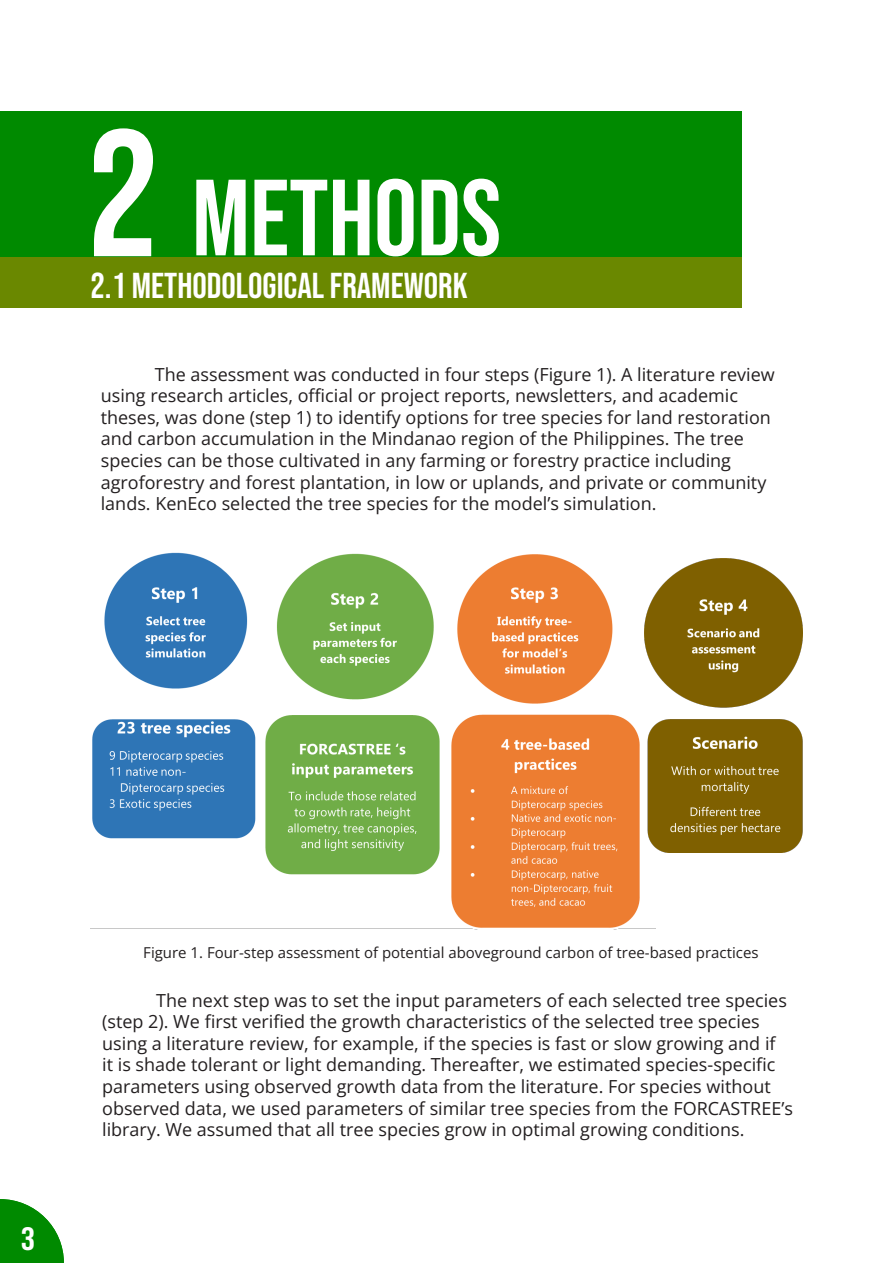
<style>
.page{position:relative;width:893px;height:1263px;background:#fff}
.page>*{position:absolute;margin:0;border:0;box-sizing:border-box;transform-origin:0 0}
.t1{font:180px "Bebas Neue";color:#fff}
.t2{font:108px "Bebas Neue";color:#fff}
.t3{font:36px "Bebas Neue";color:#fff}
.t4{font:32.4px "Bebas Neue";color:#fff;scale:1.11 1}
.t5{font:18px/21.6px "Open Sans";color:#231f20}
.t6{font:15px "Open Sans";color:#231f20}
</style>
<div class="page">
<div style="left:0;top:257px;width:742px;height:51px;background:#6a8800"></div>
<div style="left:0;top:111px;width:742px;height:146px;background:#008a00"></div>
<img style="left:91px;top:552px;width:565px;height:378px">
<img style="left:644px;top:558px;width:158px;height:294px">
<svg style="left:0;top:1199px;width:64px;height:64px"></svg>
<p class="t1" style="left:87px;top:92px;width:73px">2</p>
<p class="t2" style="left:192px;top:157px;width:311px">METHODS</p>
<p class="t3" style="left:91px;top:265px;width:379px">2.1 METHODOLOGICAL FRAMEWORK</p>
<p class="t5" style="left:101px;top:363px;width:676px;text-indent:54px">The assessment was conducted in four steps (Figure 1). A literature review using research articles, official or project reports, newsletters, and academic theses, was done (step 1) to identify options for tree species for land restoration and carbon accumulation in the Mindanao region of the Philippines. The tree species can be those cultivated in any farming or forestry practice including agroforestry and forest plantation, in low or uplands, and private or community lands. KenEco selected the tree species for the model’s simulation.</p>
<h3 class="t4" style="left:21px;top:1221px;width:14px">3</h3>
<p class="t6" style="left:143px;top:942px;width:617px">Figure 1. Four-step assessment of potential aboveground carbon of tree-based practices</p>
<p class="t5" style="left:102px;top:989px;width:692px;text-indent:54px">The next step was to set the input parameters of each selected tree species (step 2). We first verified the growth characteristics of the selected tree species using a literature review, for example, if the species is fast or slow growing and if<br>it is shade tolerant or light demanding. Thereafter, we estimated species-specific parameters using observed growth data from the literature. For species without observed data, we used parameters of similar tree species from the FORCASTREE’s library. We assumed that all tree species grow in optimal growing conditions.</p>
</div>
